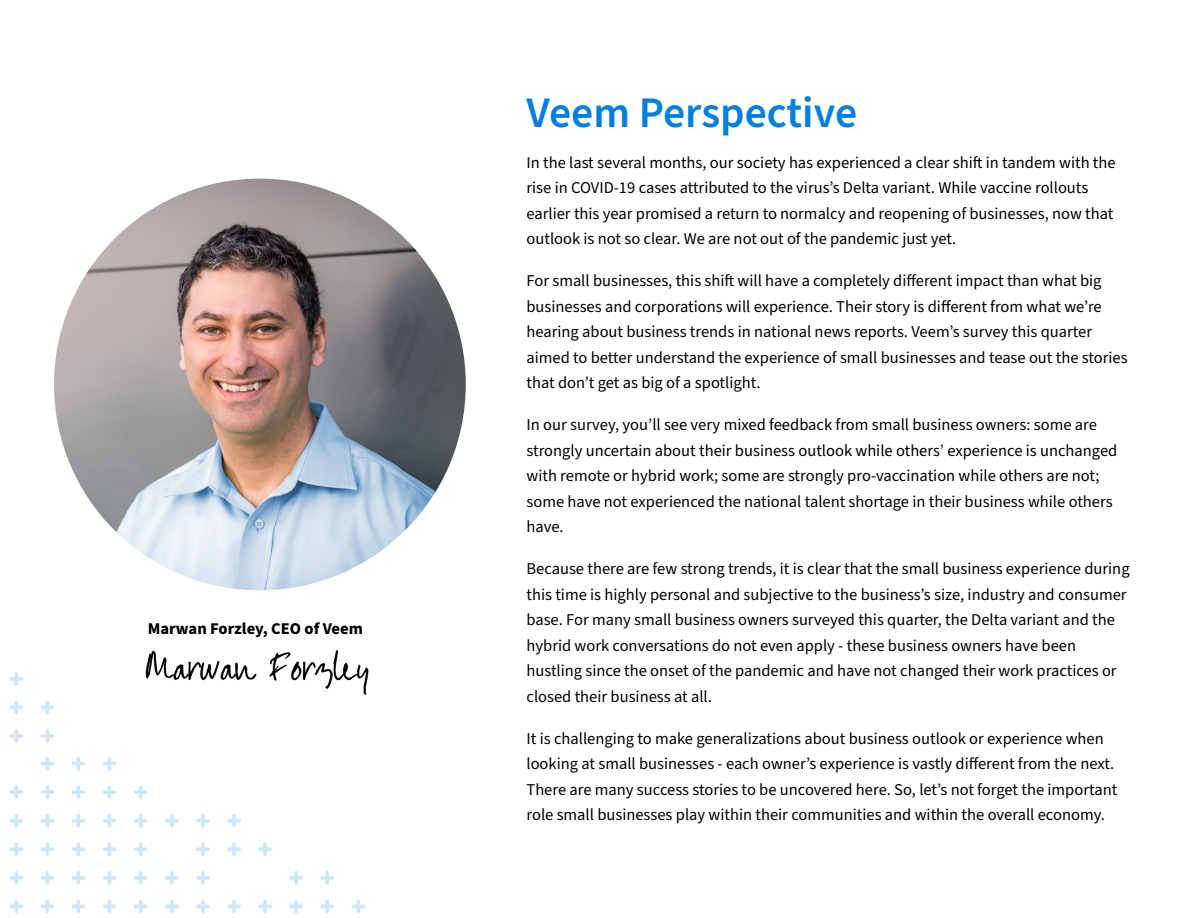
<style>
.page{position:relative;width:1188px;height:918px;background:#fff}
.page>*{position:absolute;margin:0;border:0;box-sizing:border-box;transform-origin:0 0}
.Heading_2{font:600 43.5px "Source Sans Pro";color:#007fe0}
.Body{font:16.5px/25.5px "Source Sans Pro";color:#000}
.Body-2{font:700 16.5px "Source Sans Pro";color:#000}
</style>
<div class="page">
<svg style="left:9px;top:900px;width:14px;height:13px"></svg>
<svg style="left:41px;top:900px;width:13px;height:13px"></svg>
<svg style="left:9px;top:871px;width:14px;height:14px"></svg>
<svg style="left:41px;top:871px;width:13px;height:14px"></svg>
<svg style="left:9px;top:842px;width:14px;height:14px"></svg>
<svg style="left:41px;top:842px;width:13px;height:14px"></svg>
<svg style="left:71px;top:900px;width:14px;height:13px"></svg>
<svg style="left:103px;top:900px;width:13px;height:13px"></svg>
<svg style="left:134px;top:900px;width:13px;height:13px"></svg>
<svg style="left:165px;top:900px;width:14px;height:13px"></svg>
<svg style="left:71px;top:871px;width:14px;height:14px"></svg>
<svg style="left:103px;top:871px;width:13px;height:14px"></svg>
<svg style="left:134px;top:871px;width:13px;height:14px"></svg>
<svg style="left:165px;top:871px;width:14px;height:14px"></svg>
<svg style="left:71px;top:842px;width:14px;height:14px"></svg>
<svg style="left:103px;top:842px;width:13px;height:14px"></svg>
<svg style="left:134px;top:842px;width:13px;height:14px"></svg>
<svg style="left:9px;top:814px;width:14px;height:14px"></svg>
<svg style="left:41px;top:814px;width:13px;height:14px"></svg>
<svg style="left:9px;top:785px;width:14px;height:14px"></svg>
<svg style="left:41px;top:785px;width:13px;height:14px"></svg>
<svg style="left:41px;top:757px;width:13px;height:14px"></svg>
<svg style="left:71px;top:814px;width:14px;height:14px"></svg>
<svg style="left:103px;top:814px;width:13px;height:14px"></svg>
<svg style="left:134px;top:814px;width:13px;height:14px"></svg>
<svg style="left:165px;top:814px;width:14px;height:14px"></svg>
<svg style="left:71px;top:785px;width:14px;height:14px"></svg>
<svg style="left:103px;top:785px;width:13px;height:14px"></svg>
<svg style="left:134px;top:785px;width:13px;height:14px"></svg>
<svg style="left:71px;top:757px;width:14px;height:14px"></svg>
<svg style="left:103px;top:757px;width:13px;height:14px"></svg>
<svg style="left:9px;top:729px;width:14px;height:14px"></svg>
<svg style="left:41px;top:729px;width:13px;height:14px"></svg>
<svg style="left:9px;top:701px;width:14px;height:13px"></svg>
<svg style="left:41px;top:701px;width:13px;height:13px"></svg>
<svg style="left:9px;top:672px;width:14px;height:14px"></svg>
<svg style="left:196px;top:900px;width:14px;height:13px"></svg>
<svg style="left:227px;top:900px;width:14px;height:13px"></svg>
<svg style="left:196px;top:871px;width:14px;height:14px"></svg>
<svg style="left:196px;top:842px;width:14px;height:14px"></svg>
<svg style="left:227px;top:842px;width:14px;height:14px"></svg>
<svg style="left:258px;top:900px;width:14px;height:13px"></svg>
<svg style="left:289px;top:900px;width:14px;height:13px"></svg>
<svg style="left:320px;top:900px;width:14px;height:13px"></svg>
<svg style="left:351px;top:900px;width:14px;height:13px"></svg>
<svg style="left:289px;top:871px;width:14px;height:14px"></svg>
<svg style="left:320px;top:871px;width:14px;height:14px"></svg>
<svg style="left:258px;top:842px;width:14px;height:14px"></svg>
<svg style="left:196px;top:814px;width:14px;height:14px"></svg>
<svg style="left:227px;top:814px;width:14px;height:14px"></svg>
<img style="left:54px;top:179px;width:412px;height:411px;border-radius:206px">
<img style="left:145px;top:650px;width:224px;height:45px">
<p class="Body-2" style="left:148px;top:617px;width:217px">Marwan Forzley, CEO of Veem</p>
<p class="Heading_2" style="left:526px;top:84px;width:332px">Veem Perspective</p>
<p class="Body" style="left:526px;top:150px;width:591px">In the last several months, our society has experienced a clear shift in tandem with the rise in COVID-19 cases attributed to the virus’s Delta variant. While vaccine rollouts earlier this year promised a return to normalcy and reopening of businesses, now that outlook is not so clear. We are not out of the pandemic just yet.</p>
<p class="Body" style="left:526px;top:269px;width:603px">For small businesses, this shift will have a completely different impact than what big businesses and corporations will experience. Their story is different from what we’re hearing about business trends in national news reports. Veem’s survey this quarter aimed to better understand the experience of small businesses and tease out the stories that don’t get as big of a spotlight.</p>
<p class="Body" style="left:526px;top:413px;width:592px">In our survey, you’ll see very mixed feedback from small business owners: some are strongly uncertain about their business outlook while others’ experience is unchanged with remote or hybrid work; some are strongly pro-vaccination while others are not; some have not experienced the national talent shortage in their business while others have.</p>
<p class="Body" style="left:526px;top:557px;width:605px">Because there are few strong trends, it is clear that the small business experience during this time is highly personal and subjective to the business’s size, industry and consumer base. For many small business owners surveyed this quarter, the Delta variant and the hybrid work conversations do not even apply - these business owners have been hustling since the onset of the pandemic and have not changed their work practices or closed their business at all.</p>
<p class="Body" style="left:526px;top:726px;width:592px">It is challenging to make generalizations about business outlook or experience when looking at small businesses - each owner’s experience is vastly different from the next.<br>There are many success stories to be uncovered here. So, let’s not forget the important role small businesses play within their communities and within the overall economy.</p>
</div>
